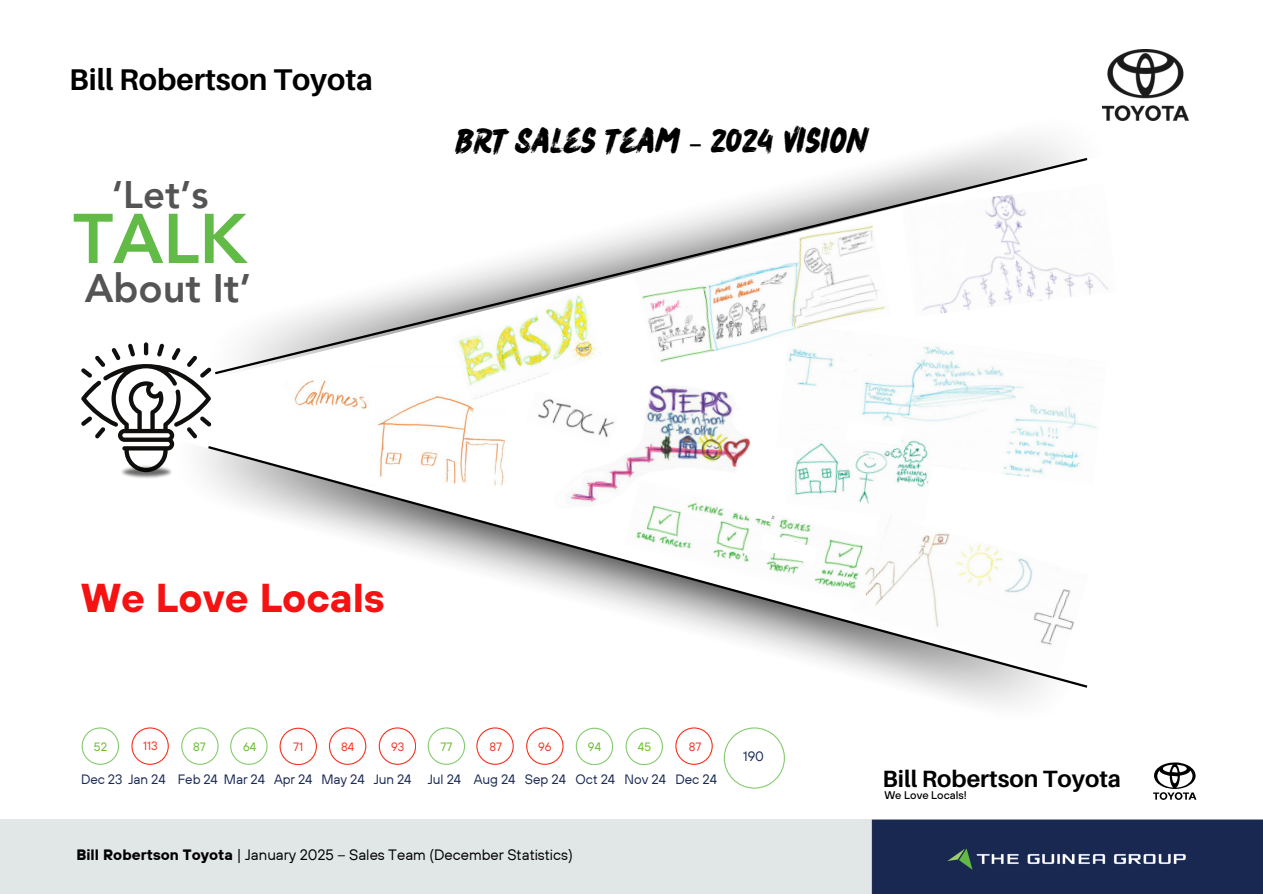
<style>
.page{position:relative;width:1263px;height:894px;background:#fff}
.page>*{position:absolute;margin:0;border:0;box-sizing:border-box;transform-origin:0 0}
.t1{font:800 69.45px "Avenir LT Pro";color:#62bb46}
.t2{font:700 40.35px "TT Hoves";color:#f41212}
.t3{font:800 39.75px "Avenir LT Pro";color:#545454}
.t4{font:800 38.4px "Avenir LT Pro";color:#545454}
.t5{font:700 30px "Aileron";color:#000}
.t6{font:25.5px "Salted Bay";color:#000}
.t7{font:700 23.55px "Aileron";color:#000}
.t8{font:15px "TT Hoves";color:#000}
.t9{font:13.5px "TT Hoves";color:#192954}
.t10{font:12px "TT Hoves";color:#f7321d}
.t11{font:12px "TT Hoves";color:#64bc28}
.t12{font:500 11.1px "TT Hoves";color:#000}
.s1{font-family:"Noto Sans Gurmukhi"}
.s2{font-weight:700}
</style>
<div class="page">
<img style="left:0;top:819px;width:1263px;height:74px">
<svg style="left:181px;top:745px;width:37px;height:19px"></svg>
<svg style="left:82px;top:727px;width:37px;height:37px"></svg>
<svg style="left:230px;top:745px;width:37px;height:19px"></svg>
<svg style="left:280px;top:745px;width:37px;height:19px"></svg>
<svg style="left:329px;top:745px;width:37px;height:19px"></svg>
<svg style="left:379px;top:745px;width:37px;height:19px"></svg>
<svg style="left:428px;top:745px;width:37px;height:19px"></svg>
<svg style="left:476px;top:745px;width:37px;height:19px"></svg>
<svg style="left:526px;top:745px;width:37px;height:19px"></svg>
<svg style="left:576px;top:745px;width:37px;height:19px"></svg>
<svg style="left:626px;top:745px;width:37px;height:19px"></svg>
<svg style="left:675px;top:745px;width:37px;height:19px"></svg>
<svg style="left:724px;top:745px;width:60px;height:43px"></svg>
<svg style="left:131px;top:727px;width:38px;height:37px"></svg>
<hr style="left:144px;top:342px;width:4px;height:13px;background:#858483;border-radius:2px">
<svg style="left:81px;top:343px;width:130px;height:121px"></svg>
<img style="left:646px;top:385px;width:87px;height:51px">
<img style="left:377px;top:395px;width:97px;height:41px">
<img style="left:294px;top:384px;width:73px;height:25px">
<img style="left:450px;top:384px;width:68px;height:16px">
<img style="left:538px;top:399px;width:76px;height:37px">
<img style="left:797px;top:384px;width:300px;height:52px">
<img style="left:797px;top:422px;width:139px;height:14px">
<img style="left:148px;top:436px;width:940px;height:309px">
<img style="left:121px;top:464px;width:52px;height:15px">
<svg style="left:846px;top:422px;width:57px;height:23px"></svg>
<svg style="left:717px;top:489px;width:58px;height:33px"></svg>
<svg style="left:759px;top:532px;width:59px;height:32px"></svg>
<img style="left:175px;top:105px;width:933px;height:279px">
<svg style="left:1153px;top:762px;width:43px;height:37px"></svg>
<img style="left:1103px;top:50px;width:85px;height:71px">
<p class="t5" style="left:69px;top:61px;width:306px">Bill Robertson Toyota</p>
<p class="t4" style="left:112px;top:179px;width:98px">‘Let’s</p>
<p class="t1" style="left:73px;top:210px;width:175px">TALK</p>
<p class="t3" style="left:85px;top:272px;width:168px">About It’</p>
<p class="t6" style="left:455px;top:125px;width:415px">BRT SALES TEAM <span class="s1">–</span> 2024 VISION</p>
<p class="t2" style="left:81px;top:575px;width:305px">We Love Locals</p>
<p class="t11" style="left:94px;top:738px;width:15px">52</p>
<p class="t10" style="left:143px;top:737px;width:16px">113</p>
<p class="t11" style="left:193px;top:738px;width:14px">87</p>
<p class="t11" style="left:243px;top:739px;width:15px">64</p>
<p class="t10" style="left:293px;top:739px;width:11px">71</p>
<p class="t10" style="left:341px;top:739px;width:15px">84</p>
<p class="t10" style="left:391px;top:739px;width:15px">93</p>
<h2 class="t11" style="left:440px;top:738px;width:13px">77</h2>
<h2 class="t10" style="left:489px;top:739px;width:14px">87</h2>
<h5 class="t10" style="left:538px;top:739px;width:15px">96</h5>
<h1 class="t11" style="left:588px;top:739px;width:15px">94</h1>
<p class="t11" style="left:638px;top:739px;width:15px">45</p>
<p class="t10" style="left:689px;top:739px;width:14px">87</p>
<p class="t9" style="left:81px;top:770px;width:332px">Dec 23 Jan 24 Feb 24 Mar 24 Apr 24 May 24 Jun 24</p>
<h3 class="t9" style="left:428px;top:770px;width:291px">Jul 24 Aug 24 Sep 24 Oct 24 Nov 24 Dec 24</h3>
<h2 class="t8" style="left:77px;top:844px;width:498px"><span class="s2">Bill Robertson Toyota</span> | January 2025 – Sales Team (December Statistics)</h2>
<p class="t9" style="left:745px;top:747px;width:20px">187</p>
<p class="t9" style="left:743px;top:747px;width:22px">190</p>
<p class="t7" style="left:882px;top:764px;width:240px">Bill Robertson Toyota</p>
<p class="t12" style="left:884px;top:788px;width:84px">We Love Locals!</p>
</div>
